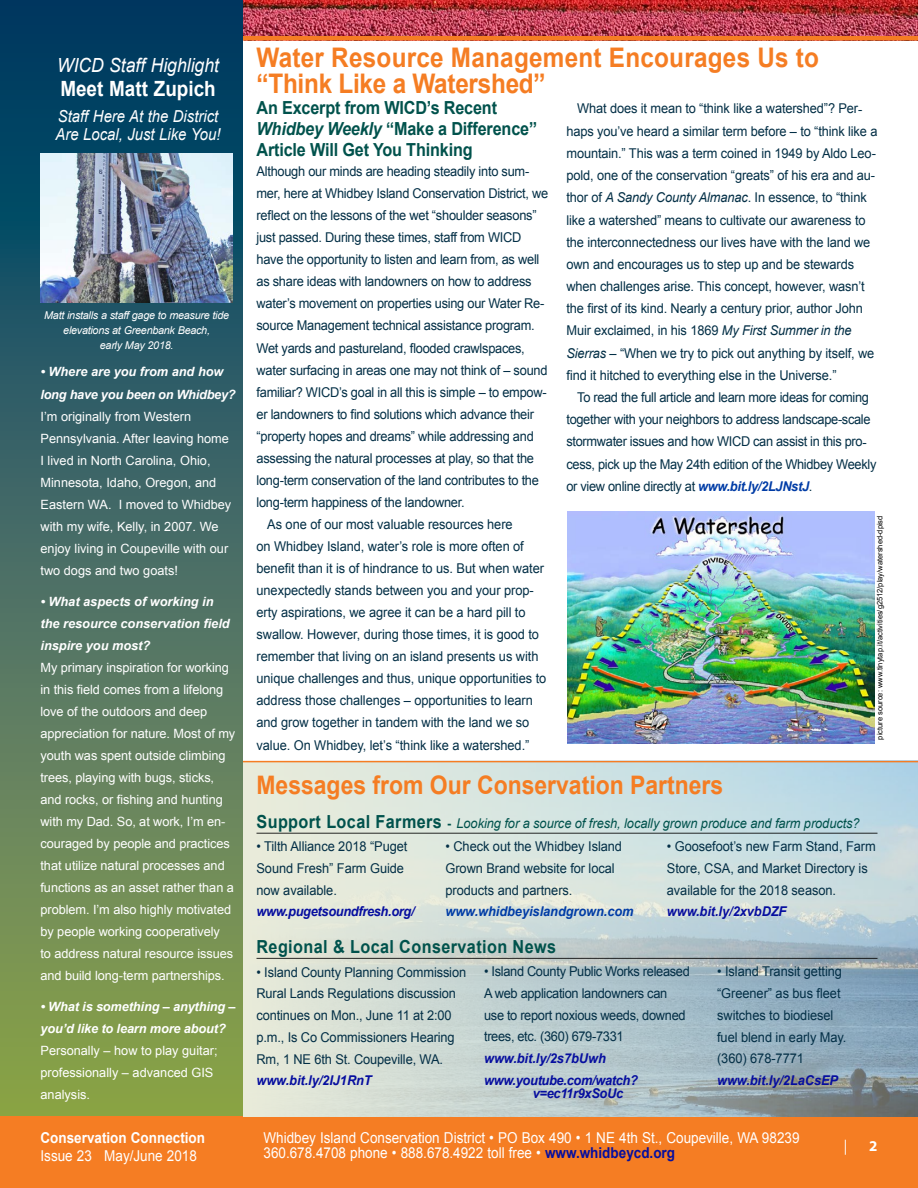
<style>
.page{position:relative;width:918px;height:1188px;background:#fff}
.page>*{position:absolute;margin:0;border:0;box-sizing:border-box;transform-origin:0 0}
.t1{font:700 27px/25.5px "Arial";letter-spacing:.01em;color:#f57d23;scale:.9 1}
.t2{font:700 25.5px "Arial";color:#f57d23;scale:.9 1}
.t3{font:700 21px "Arial";color:#fff;scale:.9 1}
.t4{font:italic 19.5px "Arial";color:#fff;scale:.9 1}
.t5{font:700 18px/21px "Arial";letter-spacing:-.01em;color:#00524c;scale:.9 1}
.t6{font:700 18px "Arial";letter-spacing:.025em;color:#00524c;scale:.9 1}
.t7{font:italic 16.5px/18px "Arial";color:#fff;scale:.9 1}
.t8{font:15px/15px "Arial";color:#fff;scale:.9 1}
.t9{font:700 15px "Arial";color:#fff;scale:.9 1}
.t10{font:15px "Myriad Pro";color:#fff}
.t11{font:700 15px "Myriad Pro";color:#fff}
.t12{font:13.5px/21.8px "Arial";letter-spacing:-.01em;color:#032f46;scale:.95 1}
.t13{font:italic 13.5px "Arial";letter-spacing:-.005em;color:#00524c;scale:.95 1}
.t14{font:italic 700 13.5px/21.8px "Arial";letter-spacing:-.025em;color:#060e9f;scale:.95 1}
.t15{font:italic 700 13.5px "Arial";letter-spacing:-.005em;color:#060e9f;scale:.95 1}
.t16{font:italic 700 13.5px "Arial";letter-spacing:-.005em;color:#003ca6;scale:.95 1}
.t17{font:12.75px/22px "Arial";letter-spacing:-.005em;color:#fff}
.t18{font:italic 700 12.75px/22px "Arial";color:#fff}
.t19{font:italic 700 12.75px/22px "Arial";letter-spacing:-.02em;color:#fff}
.t20{font:italic 10.8px/15px "Arial";letter-spacing:-.025em;color:#fff;text-align:center}
.t21{font:7.5px "Arial";color:#000}
.s1{font-style:italic}
.s2{font-weight:700;font-style:italic;color:#003ca6}
.s3{font-weight:700;font-style:normal;font-size:18px}
.s4{font-weight:700;font-style:normal}
.s5{font-weight:700;color:#060e9f}
</style>
<div class="page">
<img style="left:243px;top:0;width:675px;height:36px">
<svg style="left:0;top:0;width:243px;height:1116px;background:#4a715e"></svg>
<div style="left:0;top:1116px;width:918px;height:72px;background:#f57d23"></div>
<img style="left:243px;top:762px;width:675px;height:354px">
<hr style="left:243px;top:36px;width:675px;height:4px;background:#f57d23">
<hr style="left:243px;top:761px;width:675px;height:1px;background:#f57d23">
<img style="left:40px;top:153px;width:193px;height:149px">
<img style="left:567px;top:512px;width:308px;height:231px">
<hr style="left:256px;top:958px;width:622px;height:1px;background:#000">
<hr style="left:256px;top:833px;width:622px;height:1px;background:#000">
<h3 class="t4" style="left:57px;top:53px;width:181px">WICD Staff Highlight</h3>
<h3 class="t3" style="left:60px;top:75px;width:174px">Meet Matt Zupich</h3>
<p class="t7" style="left:56px;top:107px;width:185px">Staff Here At the District<br>Are Local, Just Like You!</p>
<p class="t20" style="left:44px;top:308px;width:186px">Matt installs a staff gage to measure tide elevations at Greenbank Beach,<br>early May 2018.</p>
<p class="t19" style="left:40px;top:361px;width:197px">• Where are you from and how long have you been on Whidbey?</p>
<p class="t17" style="left:40px;top:405px;width:192px">I’m originally from Western<br>Pennsylvania. After leaving home<br>I lived in North Carolina, Ohio,<br>Minnesota, Idaho, Oregon, and<br>Eastern WA. I moved to Whidbey with my wife, Kelly, in 2007. We enjoy living in Coupeville with our two dogs and two goats!</p>
<p class="t18" style="left:40px;top:590px;width:191px">• What aspects of working in the resource conservation field inspire you most?</p>
<p class="t17" style="left:40px;top:656px;width:196px">My primary inspiration for working in this field comes from a lifelong love of the outdoors and deep appreciation for nature. Most of my youth was spent outside climbing trees, playing with bugs, sticks, and rocks, or fishing and hunting with my Dad. So, at work, I’m en&shy;couraged by people and practices that utilize natural processes and functions as an asset rather than a problem. I’m also highly motivated by people working cooperatively<br>to address natural resource issues and build long-term partnerships.</p>
<p class="t18" style="left:40px;top:996px;width:197px">• What is something – anything – you’d like to learn more about?</p>
<p class="t17" style="left:40px;top:1040px;width:179px">Personally – how to play guitar; professionally – advanced GIS analysis.</p>
<p class="t9" style="left:40px;top:1127px;width:184px">Conservation Connection</p>
<p class="t8" style="left:40px;top:1148px;width:175px">Issue 23 May/June 2018</p>
<h1 class="t1" style="left:256px;top:46px;width:627px">Water Resource Management Encourages Us to “Think Like a Watershed”</h1>
<h3 class="t5" style="left:256px;top:97px;width:313px">An Excerpt from WICD’s Recent<br><span class="s1">Whidbey Weekly</span> “Make a Difference”<br>Article Will Get You Thinking</h3>
<p class="t12" style="left:256px;top:161px;width:289px">Although our minds are heading steadily into sum-</p>
<p class="t12" style="left:256px;top:183px;width:309px">mer, here at Whidbey Island Conservation District, we</p>
<p class="t12" style="left:256px;top:205px;width:296px">reflect on the lessons of the wet “shoulder seasons”</p>
<p class="t12" style="left:256px;top:227px;width:280px">just passed. During these times, staff from WICD</p>
<p class="t12" style="left:256px;top:249px;width:299px">have the opportunity to listen and learn from, as well</p>
<p class="t12" style="left:256px;top:271px;width:291px">as share ideas with landowners on how to address</p>
<p class="t12" style="left:256px;top:293px;width:305px">water’s movement on properties using our Water Re-</p>
<p class="t12" style="left:256px;top:315px;width:294px">source Management technical assistance program.</p>
<p class="t12" style="left:256px;top:337px;width:284px">Wet yards and pastureland, flooded crawlspaces,</p>
<p class="t12" style="left:256px;top:359px;width:308px">water surfacing in areas one may not think of – sound</p>
<p class="t12" style="left:256px;top:381px;width:307px">familiar? WICD’s goal in all this is simple – to empow-</p>
<p class="t12" style="left:256px;top:403px;width:294px">er landowners to find solutions which advance their</p>
<p class="t12" style="left:256px;top:425px;width:293px">“property hopes and dreams” while addressing and</p>
<p class="t12" style="left:256px;top:447px;width:294px">assessing the natural processes at play, so that the</p>
<p class="t12" style="left:256px;top:469px;width:299px">long-term conservation of the land contributes to the</p>
<p class="t12" style="left:256px;top:491px;width:221px">long-term happiness of the landowner.</p>
<p class="t12" style="left:267px;top:513px;width:260px">As one of our most valuable resources here</p>
<p class="t12" style="left:256px;top:535px;width:283px">on Whidbey Island, water’s role is more often of</p>
<p class="t12" style="left:256px;top:558px;width:304px">benefit than it is of hindrance to us. But when water</p>
<p class="t12" style="left:256px;top:580px;width:293px">unexpectedly stands between you and your prop-</p>
<p class="t12" style="left:256px;top:602px;width:285px">erty aspirations, we agree it can be a hard pill to</p>
<p class="t12" style="left:256px;top:624px;width:299px">swallow. However, during those times, it is good to</p>
<p class="t12" style="left:256px;top:646px;width:298px">remember that living on an island presents us with</p>
<p class="t12" style="left:256px;top:668px;width:307px">unique challenges and thus, unique opportunities to</p>
<p class="t12" style="left:256px;top:690px;width:292px">address those challenges – opportunities to learn</p>
<p class="t12" style="left:256px;top:712px;width:289px">and grow together in tandem with the land we so</p>
<p class="t12" style="left:256px;top:734px;width:289px">value. On Whidbey, let’s “think like a watershed.”</p>
<p class="t12" style="left:566px;top:98px;width:329px;line-height:22.2px;text-indent:11px">What does it mean to “think like a watershed”? Per&shy;haps you’ve heard a similar term before – to “think like a mountain.” This was a term coined in 1949 by Aldo Leo&shy;pold, one of the conservation “greats” of his era and au&shy;thor of <span class="s1">A Sandy County Almanac</span>. In essence, to “think like a watershed” means to cultivate our awareness to the interconnectedness our lives have with the land we own and encourages us to step up and be stewards when challenges arise. This concept, however, wasn’t the first of its kind. Nearly a century prior, author John Muir exclaimed, in his 1869 <span class="s1">My First Summer in the Sierras</span> – “When we try to pick out anything by itself, we find it hitched to everything else in the Universe.”</p>
<p class="t12" style="left:566px;top:386px;width:328px;line-height:22.4px;text-indent:11px">To read the full article and learn more ideas for coming together with your neighbors to address landscape-scale stormwater issues and how WICD can assist in this pro&shy;cess, pick up the May 24th edition of the Whidbey Weekly or view online directly at <span class="s2">www.bit.ly/2LJNstJ</span>.</p>
<p class="t21" style="left:875px;top:740px;width:225px;rotate:-90deg">picture source: www.tinytap.it/activities/g2512/play/watershed-dpisd</p>
<h2 class="t2" style="left:256px;top:768px;width:520px">Messages from Our Conservation Partners</h2>
<p class="t13" style="left:256px;top:814px;width:636px"><span class="s3">Support Local Farmers</span> <span class="s4">-</span> Looking for a source of fresh, locally grown produce and farm products?</p>
<p class="t12" style="left:256px;top:836px;width:160px">• Tilth Alliance 2018 “Puget<br>Sound Fresh” Farm Guide now available.</p>
<p class="t14" style="left:256px;top:901px;width:168px">www.pugetsoundfresh.org/</p>
<p class="t12" style="left:446px;top:836px;width:187px">• Check out the Whidbey Island<br>Grown Brand website for local products and partners.</p>
<p class="t16" style="left:446px;top:903px;width:200px">www.whidbeyislandgrown.com</p>
<h3 class="t6" style="left:256px;top:935px;width:334px">Regional &amp; Local Conservation News</h3>
<p class="t12" style="left:667px;top:836px;width:221px">• Goosefoot’s new Farm Stand, Farm<br>Store, CSA, and Market Directory is available for the 2018 season.</p>
<p class="t15" style="left:667px;top:903px;width:127px">www.bit.ly/2xvbDZF</p>
<p class="t12" style="left:256px;top:961px;width:222px">• Island County Planning Commission Rural Lands Regulations discussion continues on Mon., June 11 at 2:00 p.m., Is Co Commissioners Hearing Rm, 1 NE 6th St. Coupeville, WA.</p>
<p class="t15" style="left:256px;top:1072px;width:123px">www.bit.ly/2IJ1RnT</p>
<p class="t12" style="left:484px;top:961px;width:218px">• Island County Public Works released A web application landowners can use to report noxious weeds, downed trees, etc. (360) 679-7331</p>
<p class="t14" style="left:484px;top:1048px;width:163px">www.bit.ly/2s7bUwh www.youtube.com/watch?</p>
<p class="t14" style="left:533px;top:1083px;width:97px">v=ec11r9xSoUc</p>
<p class="t12" style="left:717px;top:961px;width:138px">• Island Transit getting “Greener” as bus fleet switches to biodiesel fuel blend in early May. (360) 678-7771</p>
<p class="t15" style="left:717px;top:1071px;width:129px">www.bit.ly/2LaCsEP</p>
<p class="t8" style="left:264px;top:1130px;width:597px">Whidbey Island Conservation District • PO Box 490 • 1 NE 4th St., Coupeville, WA 98239<br>360.678.4708 phone • 888.678.4922 toll free • <span class="s5">www.whidbeycd.org</span></p>
<p class="t10" style="left:844px;top:1137px;width:5px">|</p>
<p class="t11" style="left:869px;top:1136px;width:10px">2</p>
</div>
